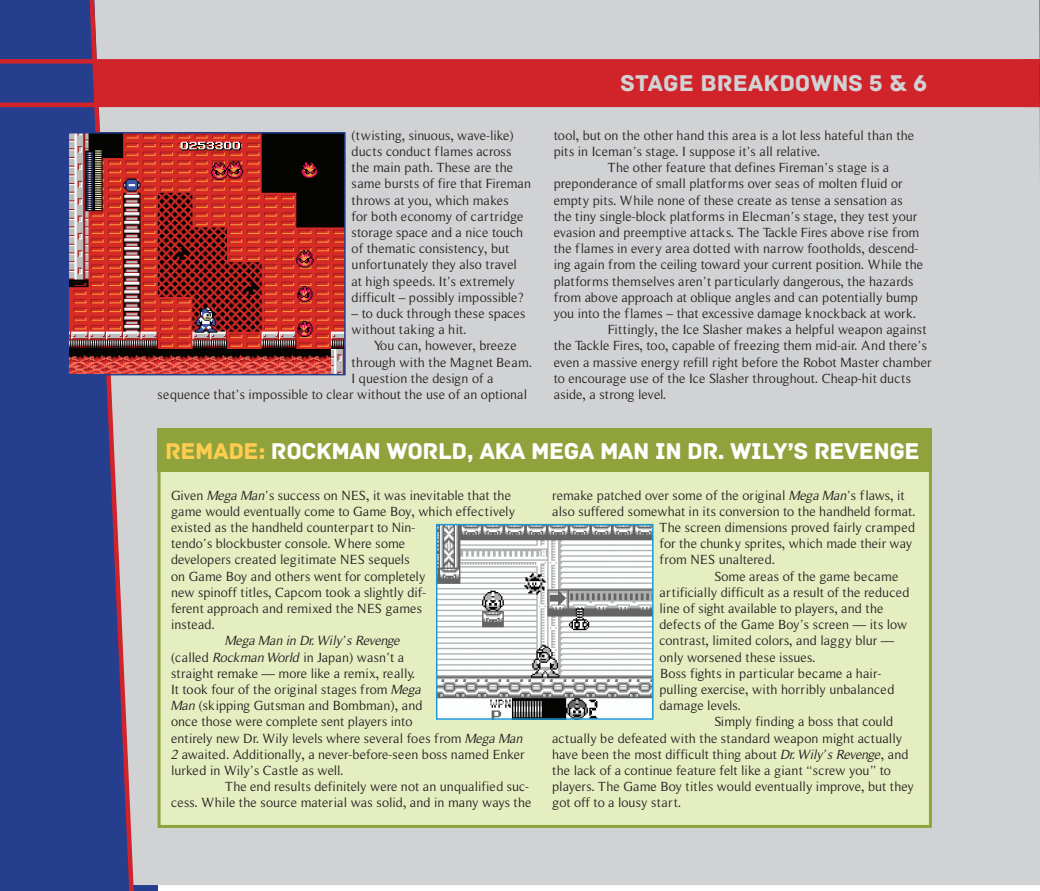
<style>
.page{position:relative;width:1040px;height:891px;background:#fff}
.page>*{position:absolute;margin:0;border:0;box-sizing:border-box;transform-origin:0 0}
.t1{font:24px "Archive";letter-spacing:-.02em;color:#fff}
.t2{font:24px "Archive";color:#d1d2d4}
.t3{font:13.5px/16.2px "Roman Serif";color:#231f20}
.t4{font:italic 13.5px "Roman Serif";letter-spacing:-.035em;color:#231f20}
.s1{color:#fecc4e}
.s2{font-style:italic}
</style>
<div class="page">
<div style="left:0;top:0;width:158px;height:891px;background:#253f8e"></div>
<div style="left:138px;top:0;width:902px;height:885px;background:#d1d2d4"></div>
<div style="left:94px;top:62px;width:946px;height:43px;background:#d1232a"></div>
<svg style="left:87px;top:0;width:51px;height:891px"></svg>
<div style="left:0;top:59px;width:1040px;height:5px;background:#d1232a"></div>
<hr style="left:0;top:103px;width:1040px;height:4px;background:#d1232a">
<hr style="left:1039px;top:0;width:1px;height:191px;background:#231f20">
<div style="left:1022px;top:59px;width:18px;height:5px;background:#d1232a"></div>
<hr style="left:1022px;top:103px;width:18px;height:4px;background:#d1232a">
<img style="left:71px;top:135px;width:271px;height:237px">
<div style="left:68px;top:132px;width:277px;height:243px;border:2px solid #253f8e"></div>
<div style="left:158px;top:444px;width:774px;height:384px;background:#e5eec1;border:3px solid #90a23c"></div>
<div style="left:158px;top:428px;width:774px;height:44px;background:#90a23c"></div>
<img style="left:439px;top:527px;width:211px;height:190px">
<div style="left:436px;top:524px;width:217px;height:196px;border:2px solid #1d99d6"></div>
<p class="t3" style="left:351px;top:127px;width:181px">(twisting, sinuous, wave-like) ducts conduct flames across the main path. These are the same bursts of fire that Fireman throws at you, which makes<br>for both economy of cartridge storage space and a nice touch of thematic consistency, but unfortunately they also travel<br>at high speeds. It’s extremely difficult – possibly impossible?</p>
<p class="t3" style="left:351px;top:305px;width:175px">– to duck through these spaces without taking a hit.</p>
<p class="t3" style="left:373px;top:338px;width:144px">You can, however, breeze</p>
<p class="t3" style="left:351px;top:354px;width:182px">through with the Magnet Beam.</p>
<p class="t3" style="left:351px;top:370px;width:143px">I question the design of a</p>
<p class="t3" style="left:157px;top:386px;width:371px">sequence that’s impossible to clear without the use of an optional</p>
<h1 class="t2" style="left:620px;top:69px;width:308px">STAGE BREAKDOWNs 5 &amp; 6</h1>
<p class="t3" style="left:553px;top:127px;width:362px">tool, but on the other hand this area is a lot less hateful than the</p>
<p class="t3" style="left:553px;top:143px;width:268px">pits in Iceman’s stage. I suppose it’s all relative.</p>
<p class="t3" style="left:607px;top:160px;width:283px">The other feature that defines Fireman’s stage is a</p>
<p class="t3" style="left:553px;top:176px;width:350px">preponderance of small platforms over seas of molten fluid or</p>
<p class="t3" style="left:553px;top:192px;width:350px">empty pits. While none of these create as tense a sensation as</p>
<p class="t3" style="left:553px;top:208px;width:365px">the tiny single-block platforms in Elecman’s stage, they test your</p>
<p class="t3" style="left:553px;top:224px;width:367px">evasion and preemptive attacks. The Tackle Fires above rise from</p>
<p class="t3" style="left:553px;top:241px;width:366px">the flames in every area dotted with narrow footholds, descend-</p>
<p class="t3" style="left:553px;top:257px;width:371px">ing again from the ceiling toward your current position. While the</p>
<p class="t3" style="left:553px;top:273px;width:361px">platforms themselves aren’t particularly dangerous, the hazards</p>
<p class="t3" style="left:553px;top:289px;width:366px">from above approach at oblique angles and can potentially bump</p>
<p class="t3" style="left:553px;top:305px;width:364px">you into the flames – that excessive damage knockback at work.</p>
<p class="t3" style="left:607px;top:322px;width:320px">Fittingly, the Ice Slasher makes a helpful weapon against</p>
<p class="t3" style="left:553px;top:338px;width:375px">the Tackle Fires, too, capable of freezing them mid-air. And there’s</p>
<p class="t3" style="left:553px;top:354px;width:379px">even a massive energy refill right before the Robot Master chamber</p>
<p class="t3" style="left:553px;top:370px;width:359px">to encourage use of the Ice Slasher throughout. Cheap-hit ducts</p>
<p class="t3" style="left:553px;top:386px;width:114px">aside, a strong level.</p>
<h1 class="t1" style="left:165px;top:437px;width:756px"><span class="s1">REMADE:</span> ROCKMAN WORLD, AKA MEGA MAN IN DR. WILY’S REVENGE</h1>
<p class="t3" style="left:171px;top:487px;width:345px">Given <span class="s2">Mega Man</span>’s success on NES, it was inevitable that the game would eventually come to Game Boy, which effectively existed as the handheld counterpart to Nin-<br>tendo’s blockbuster console. Where some<br>developers created legitimate NES sequels<br>on Game Boy and others went for completely<br>new spinoff titles, Capcom took a slightly dif-<br>ferent approach and remixed the NES games<br>instead.</p>
<p class="t4" style="left:225px;top:633px;width:177px">Mega Man in Dr. Wily’s Revenge</p>
<p class="t3" style="left:171px;top:649px;width:235px">(called <span class="s2">Rockman World</span> in Japan) wasn’t a</p>
<p class="t3" style="left:171px;top:665px;width:246px">straight remake — more like a remix, really.</p>
<p class="t3" style="left:171px;top:681px;width:251px">It took four of the original stages from <span class="s2">Mega</span></p>
<p class="t3" style="left:171px;top:697px;width:253px"><span class="s2">Man</span> (skipping Gutsman and Bombman), and</p>
<p class="t3" style="left:171px;top:714px;width:243px">once those were complete sent players into</p>
<p class="t3" style="left:171px;top:730px;width:353px">entirely new Dr. Wily levels where several foes from <span class="s2">Mega Man</span></p>
<p class="t3" style="left:171px;top:746px;width:355px"><span class="s2">2</span> awaited. Additionally, a never-before-seen boss named Enker</p>
<p class="t3" style="left:171px;top:762px;width:174px">lurked in Wily’s Castle as well.</p>
<p class="t3" style="left:225px;top:778px;width:305px">The end results definitely were not an unqualified suc-</p>
<p class="t3" style="left:171px;top:795px;width:362px">cess. While the source material was solid, and in many ways the</p>
<p class="t3" style="left:552px;top:487px;width:354px">remake patched over some of the original <span class="s2">Mega Man</span>’s flaws, it</p>
<p class="t3" style="left:552px;top:503px;width:364px">also suffered somewhat in its conversion to the handheld format.</p>
<p class="t3" style="left:659px;top:519px;width:257px">The screen dimensions proved fairly cramped</p>
<p class="t3" style="left:659px;top:535px;width:254px">for the chunky sprites, which made their way</p>
<p class="t3" style="left:659px;top:552px;width:117px">from NES unaltered.</p>
<p class="t3" style="left:714px;top:568px;width:185px">Some areas of the game became</p>
<p class="t3" style="left:659px;top:584px;width:251px">artificially difficult as a result of the reduced</p>
<p class="t3" style="left:659px;top:600px;width:225px">line of sight available to players, and the</p>
<p class="t3" style="left:659px;top:616px;width:249px">defects of the Game Boy’s screen — its low</p>
<p class="t3" style="left:659px;top:633px;width:236px">contrast, limited colors, and laggy blur —</p>
<p class="t3" style="left:659px;top:649px;width:157px">only worsened these issues.</p>
<p class="t3" style="left:660px;top:665px;width:222px">Boss fights in particular became a hair-</p>
<p class="t3" style="left:659px;top:681px;width:236px">pulling exercise, with horribly unbalanced</p>
<p class="t3" style="left:659px;top:697px;width:83px">damage levels.</p>
<p class="t3" style="left:714px;top:714px;width:180px">Simply finding a boss that could</p>
<p class="t3" style="left:552px;top:730px;width:351px">actually be defeated with the standard weapon might actually</p>
<p class="t3" style="left:552px;top:746px;width:358px">have been the most difficult thing about <span class="s2">Dr. Wily’s Revenge</span>, and</p>
<p class="t3" style="left:552px;top:762px;width:340px">the lack of a continue feature felt like a giant “screw you” to</p>
<p class="t3" style="left:552px;top:778px;width:363px">players. The Game Boy titles would eventually improve, but they</p>
<p class="t3" style="left:552px;top:795px;width:130px">got off to a lousy start.</p>
</div>
